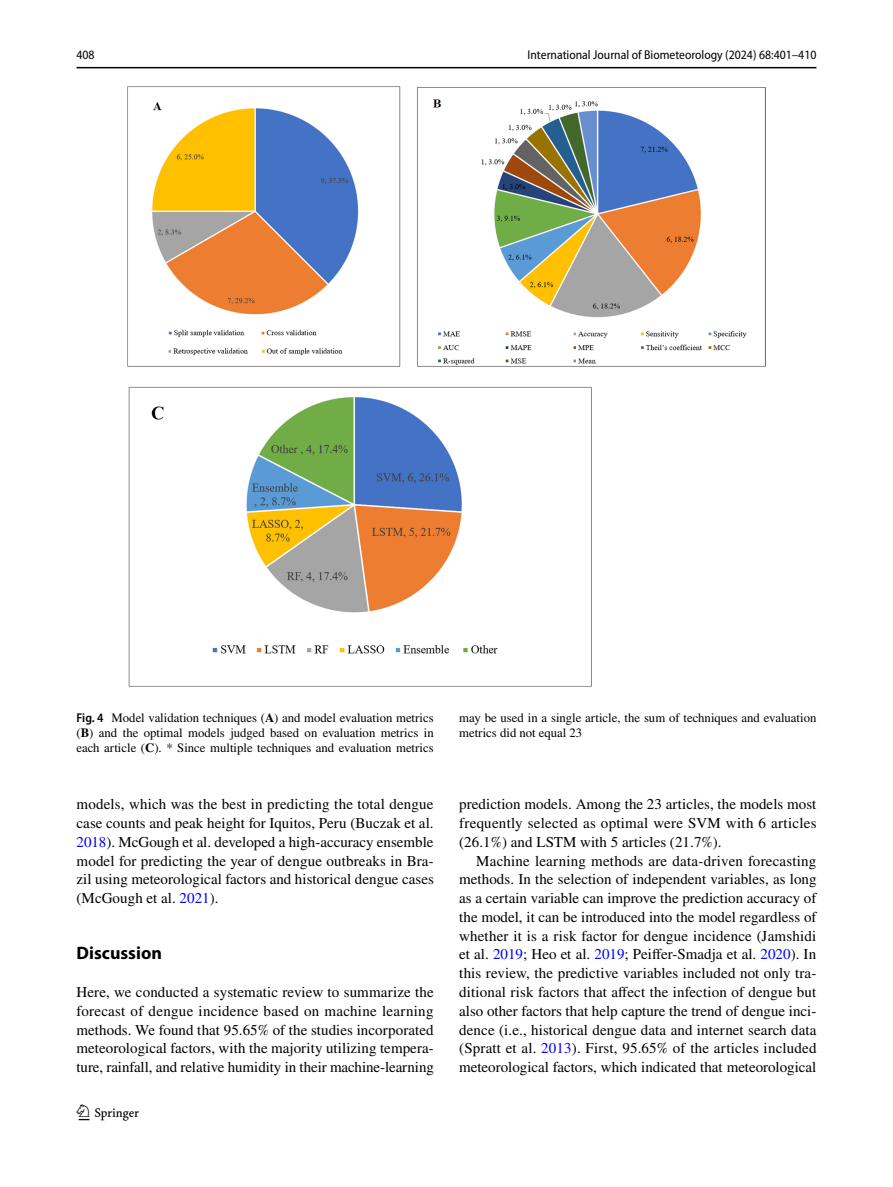
<style>
.page{position:relative;width:893px;height:1187px;background:#fff}
.page>*{position:absolute;margin:0;border:0;box-sizing:border-box;transform-origin:0 0}
.t1{font:22.5px "Springnew Regular 2";color:#000}
.t2{font:700 18px "Myriad Pro";color:#000}
.t3{font:15px/18.8px "STIX";color:#000;text-align:justify}
.t4{font:12.75px/15px "STIX";color:#000;text-align:justify}
.t5{font:semi-condensed 12.75px "Myriad Pro";color:#000}
.s1{font-family:"Myriad Pro";font-weight:600;font-stretch:semi-condensed}
.s2{font-weight:700}
.s3{color:#00f}
</style>
<div class="page">
<hr style="left:77px;top:67px;width:739px;height:1px;background:#000">
<img style="left:128px;top:87px;width:637px;height:599px">
<p class="t5" style="left:77px;top:48px;width:20px">408</p>
<p class="t5" style="left:527px;top:48px;width:290px">International Journal of Biometeorology (2024) 68:401–410</p>
<p class="t4" style="left:77px;top:711px;width:359px"><span class="s1">Fig. 4</span> Model validation techniques (<span class="s2">A</span>) and model evaluation metrics (<span class="s2">B</span>) and the optimal models judged based on evaluation metrics in each article (<span class="s2">C</span>). * Since multiple techniques and evaluation metrics</p>
<p class="t4" style="left:459px;top:711px;width:359px">may be used in a single article, the sum of techniques and evaluation metrics did not equal 23</p>
<p class="t3" style="left:77px;top:796px;width:359px">models, which was the best in predicting the total dengue case counts and peak height for Iquitos, Peru (Buczak et al.<br><span class="s3">2018</span>). McGough et al. developed a high-accuracy ensemble model for predicting the year of dengue outbreaks in Bra&shy;zil using meteorological factors and historical dengue cases (McGough et al. <span class="s3">2021</span>).</p>
<p class="t2" style="left:77px;top:941px;width:87px">Discussion</p>
<p class="t3" style="left:77px;top:983px;width:359px">Here, we conducted a systematic review to summarize the forecast of dengue incidence based on machine learning methods. We found that 95.65% of the studies incorporated meteorological factors, with the majority utilizing tempera&shy;ture, rainfall, and relative humidity in their machine-learning</p>
<h1 class="t1" style="left:79px;top:1104px;width:62px">1 3</h1>
<p class="t3" style="left:459px;top:796px;width:359px">prediction models. Among the 23 articles, the models most frequently selected as optimal were SVM with 6 articles (26.1%) and LSTM with 5 articles (21.7%).</p>
<p class="t3" style="left:459px;top:852px;width:359px;text-indent:17px">Machine learning methods are data-driven forecasting methods. In the selection of independent variables, as long as a certain variable can improve the prediction accuracy of the model, it can be introduced into the model regardless of whether it is a risk factor for dengue incidence (Jamshidi et al. <span class="s3">2019</span>; Heo et al. <span class="s3">2019</span>; Peiffer-Smadja et al. <span class="s3">2020</span>). In this review, the predictive variables included not only tra&shy;ditional risk factors that affect the infection of dengue but also other factors that help capture the trend of dengue inci&shy;dence (i.e., historical dengue data and internet search data (Spratt et al. <span class="s3">2013</span>). First, 95.65% of the articles included meteorological factors, which indicated that meteorological</p>
</div>
